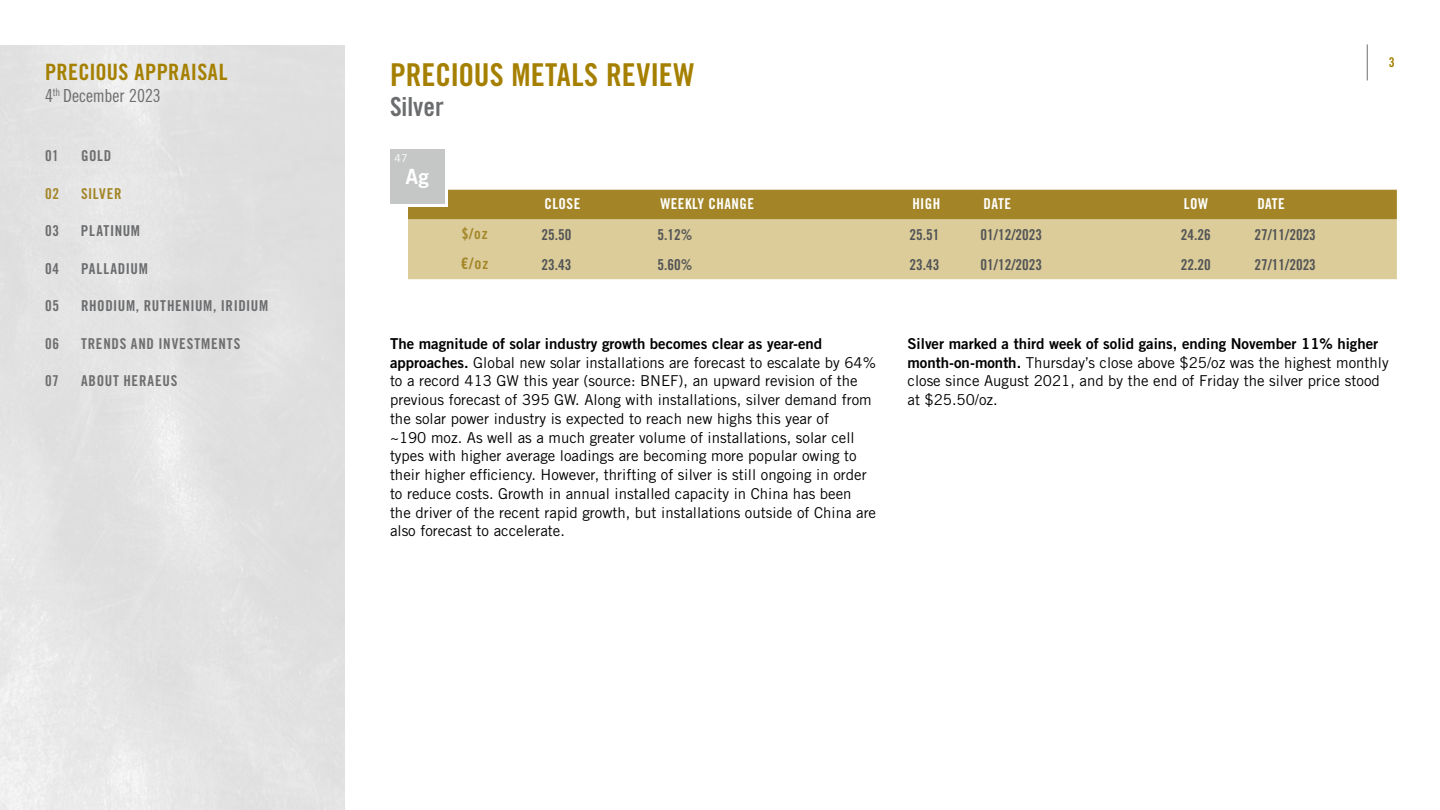
<style>
.page{position:relative;width:1440px;height:810px;background:#fff}
.page>*{position:absolute;margin:0;border:0;box-sizing:border-box;transform-origin:0 0}
.t1{font:31.5px "Trade Gothic LT Std Bd Cn 20";color:#a58000}
.t2{font:26.25px "Trade Gothic LT Std Bd Cn 20";color:#6b6c6e}
.t3{font:22.5px "Trade Gothic LT Std Bd Cn 20";letter-spacing:.015em;color:#a58000}
.t4{font:21px "Trade Gothic LT Std Bd 2";color:#fff}
.t5{font:18px "Trade Gothic LT Std Cn 18";letter-spacing:-.005em;color:#6b6c6e}
.t6{font:15.75px "Trade Gothic LT Std Bd Cn 20";color:#a38527}
.t7{font:15px/18.8px "Trade Gothic LT Std";color:#000}
.t8{font:15px "Trade Gothic LT Std Bd 2";color:#000}
.t9{font:15px "Trade Gothic LT Std Bd Cn 20";color:#535456}
.t10{font:15px "Trade Gothic LT Std Bd Cn 20";letter-spacing:.04em;color:#6b6c6e}
.t11{font:15px "Trade Gothic LT Std Bd Cn 20";letter-spacing:.05em;color:#6e6e6e}
.t12{font:15px "Trade Gothic LT Std Bd Cn 20";letter-spacing:.03em;color:#fff}
.t13{font:15px "Trade Gothic LT Std Bd Cn 20";letter-spacing:.05em;color:#a38527}
.t14{font:13.5px "Trade Gothic LT Std Bd Cn 20";color:#a58000}
.t15{font:10.8px "Trade Gothic LT Std";color:#fff}
.s1{font-size:15px}
.s2{font-family:"Trade Gothic LT Std Bd 2"}
</style>
<div class="page">
<hr style="left:1367px;top:44px;width:1px;height:36px;background:#6e6e6e">
<div style="left:408px;top:190px;width:989px;height:30px;background:#a38527"></div>
<div style="left:408px;top:220px;width:989px;height:59px;background:#dbcc99"></div>
<div style="left:393px;top:152px;width:54px;height:55px;background:linear-gradient(to right,#fff,#fff)"></div>
<div style="left:390px;top:150px;width:54px;height:54px;background:#c5c6c6"></div>
<h3 class="t3" style="left:45px;top:58px;width:184px">PRECIOUS APPRAISAL</h3>
<p class="t5" style="left:45px;top:85px;width:117px">4<sup>th</sup> December 2023</p>
<p class="t11" style="left:45px;top:147px;width:15px">01</p>
<p class="t11" style="left:81px;top:147px;width:32px">GOLD</p>
<p class="t13" style="left:45px;top:184px;width:16px">02</p>
<p class="t13" style="left:81px;top:184px;width:42px">SILVER</p>
<p class="t10" style="left:45px;top:222px;width:16px">03</p>
<p class="t10" style="left:81px;top:222px;width:61px">PLATINUM</p>
<p class="t10" style="left:45px;top:259px;width:16px">04</p>
<p class="t10" style="left:81px;top:259px;width:68px">PALLADIUM</p>
<p class="t10" style="left:45px;top:297px;width:16px">05</p>
<p class="t10" style="left:81px;top:297px;width:189px">RHODIUM, RUTHENIUM, IRIDIUM</p>
<p class="t11" style="left:45px;top:334px;width:16px">06</p>
<p class="t11" style="left:81px;top:334px;width:161px">TRENDS AND INVESTMENTS</p>
<p class="t11" style="left:45px;top:372px;width:15px">07</p>
<p class="t11" style="left:81px;top:372px;width:98px">ABOUT HERAEUS</p>
<h1 class="t1" style="left:390px;top:56px;width:306px">PRECIOUS METALS REVIEW</h1>
<h2 class="t2" style="left:390px;top:91px;width:55px">Silver</h2>
<p class="t15" style="left:395px;top:152px;width:15px">47</p>
<h3 class="t4" style="left:406px;top:164px;width:25px">Ag</h3>
<p class="t12" style="left:544px;top:194px;width:37px">CLOSE</p>
<p class="t12" style="left:660px;top:194px;width:95px">WEEKLY CHANGE</p>
<p class="t12" style="left:912px;top:194px;width:30px">HIGH</p>
<p class="t12" style="left:984px;top:194px;width:29px">DATE</p>
<p class="t12" style="left:1184px;top:194px;width:26px">LOW</p>
<p class="t12" style="left:1257px;top:194px;width:29px">DATE</p>
<p class="t13" style="left:462px;top:224px;width:28px">$/oz</p>
<p class="t9" style="left:541px;top:225px;width:31px">25.50</p>
<p class="t9" style="left:657px;top:225px;width:36px">5.12%</p>
<p class="t9" style="left:909px;top:225px;width:31px">25.51</p>
<p class="t9" style="left:981px;top:225px;width:63px">01/12/2023</p>
<p class="t9" style="left:1181px;top:225px;width:31px">24.26</p>
<p class="t9" style="left:1254px;top:225px;width:63px">27/11/2023</p>
<p class="t6" style="left:461px;top:254px;width:29px">€/o<span class="s1">z</span></p>
<p class="t9" style="left:541px;top:255px;width:31px">23.43</p>
<p class="t9" style="left:657px;top:255px;width:36px">5.60%</p>
<p class="t9" style="left:909px;top:255px;width:31px">23.43</p>
<p class="t9" style="left:981px;top:255px;width:63px">01/12/2023</p>
<p class="t9" style="left:1181px;top:255px;width:31px">22.20</p>
<p class="t9" style="left:1254px;top:255px;width:63px">27/11/2023</p>
<p class="t14" style="left:1389px;top:54px;width:7px">3</p>
<p class="t8" style="left:390px;top:334px;width:434px">The magnitude of solar industry growth becomes clear as year-end</p>
<p class="t7" style="left:390px;top:353px;width:488px"><span class="s2">approaches.</span> Global new solar installations are forecast to escalate by 64% to a record 413 GW this year (source: BNEF), an upward revision of the previous forecast of 395 GW. Along with installations, silver demand from the solar power industry is expected to reach new highs this year of<br>~190 moz. As well as a much greater volume of installations, solar cell types with higher average loadings are becoming more popular owing to their higher efficiency. However, thrifting of silver is still ongoing in order to reduce costs. Growth in annual installed capacity in China has been the driver of the recent rapid growth, but installations outside of China are also forecast to accelerate.</p>
<p class="t8" style="left:908px;top:334px;width:472px">Silver marked a third week of solid gains, ending November 11% higher</p>
<p class="t7" style="left:908px;top:353px;width:483px"><span class="s2">month-on-month.</span> Thursday’s close above $25/oz was the highest monthly close since August 2021, and by the end of Friday the silver price stood at $25.50/oz.</p>
</div>
